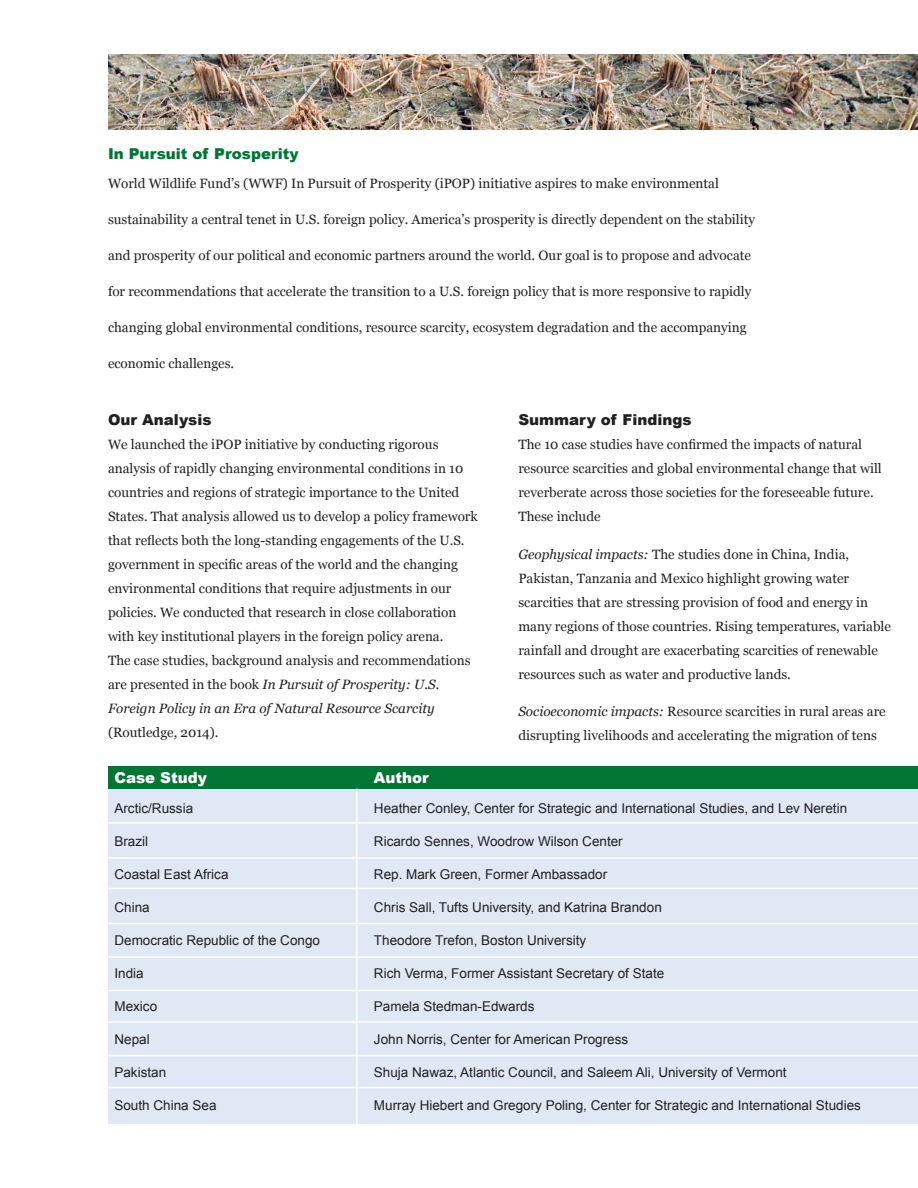
<style>
.page{position:relative;width:918px;height:1188px;background:#fff}
.page>*{position:absolute;margin:0;border:0;box-sizing:border-box;transform-origin:0 0}
.t1{font:900 15px "Arial";color:#231f20}
.t2{font:900 15px "Arial";color:#007534}
.t3{font:900 15px "Arial";color:#fff}
.t4{font:13.5px/24px "Georgia";color:#231f20}
.t5{font:13.5px "Arial";color:#231f20}
.s1{font-style:italic}
</style>
<div class="page">
<div style="left:108px;top:778px;width:810px;height:345px;background:#dfe8f4"></div>
<img style="left:108px;top:54px;width:810px;height:75px">
<div style="left:108px;top:766px;width:810px;height:23px;background:#007534"></div>
<hr style="left:102px;top:822px;width:816px;height:2px;background:#fff">
<hr style="left:102px;top:857px;width:816px;height:2px;background:#fff">
<hr style="left:102px;top:888px;width:816px;height:1px;background:#fff">
<hr style="left:102px;top:923px;width:816px;height:1px;background:#fff">
<hr style="left:102px;top:956px;width:816px;height:2px;background:#fff">
<hr style="left:102px;top:990px;width:816px;height:1px;background:#fff">
<hr style="left:102px;top:1021px;width:816px;height:2px;background:#fff">
<hr style="left:102px;top:1055px;width:816px;height:1px;background:#fff">
<hr style="left:102px;top:1087px;width:816px;height:1px;background:#fff">
<hr style="left:356px;top:789px;width:2px;height:342px;background:#fff">
<p class="t2" style="left:108px;top:143px;width:192px">In Pursuit of Prosperity</p>
<p class="t4" style="left:108px;top:171px;width:612px">World Wildlife Fund’s (WWF) In Pursuit of Prosperity (iPOP) initiative aspires to make environmental</p>
<p class="t4" style="left:108px;top:207px;width:649px">sustainability a central tenet in U.S. foreign policy. America’s prosperity is directly dependent on the stability</p>
<p class="t4" style="left:108px;top:243px;width:644px">and prosperity of our political and economic partners around the world. Our goal is to propose and advocate</p>
<p class="t4" style="left:108px;top:279px;width:645px">for recommendations that accelerate the transition to a U.S. foreign policy that is more responsive to rapidly</p>
<p class="t4" style="left:108px;top:315px;width:640px">changing global environmental conditions, resource scarcity, ecosystem degradation and the accompanying</p>
<p class="t4" style="left:108px;top:351px;width:128px">economic challenges.</p>
<p class="t1" style="left:108px;top:409px;width:105px">Our Analysis</p>
<p class="t4" style="left:108px;top:432px;width:371px">We launched the iPOP initiative by conducting rigorous analysis of rapidly changing environmental conditions in 10 countries and regions of strategic importance to the United States. That analysis allowed us to develop a policy framework that reflects both the long-standing engagements of the U.S. government in specific areas of the world and the changing environmental conditions that require adjustments in our policies. We conducted that research in close collaboration with key institutional players in the foreign policy arena.<br>The case studies, background analysis and recommendations are presented in the book <span class="s1">In Pursuit of Prosperity: U.S.<br>Foreign Policy in an Era of Natural Resource Scarcity</span></p>
<p class="t4" style="left:108px;top:720px;width:112px">(Routledge, 2014).</p>
<p class="t3" style="left:114px;top:767px;width:94px">Case Study</p>
<p class="t3" style="left:374px;top:767px;width:56px">Author</p>
<p class="t5" style="left:114px;top:799px;width:80px">Arctic/Russia</p>
<p class="t5" style="left:374px;top:799px;width:475px">Heather Conley, Center for Strategic and International Studies, and Lev Neretin</p>
<p class="t5" style="left:114px;top:832px;width:35px">Brazil</p>
<p class="t5" style="left:374px;top:832px;width:250px">Ricardo Sennes, Woodrow Wilson Center</p>
<p class="t5" style="left:114px;top:865px;width:116px">Coastal East Africa</p>
<p class="t5" style="left:374px;top:865px;width:235px">Rep. Mark Green, Former Ambassador</p>
<p class="t5" style="left:114px;top:898px;width:37px">China</p>
<p class="t5" style="left:374px;top:898px;width:289px">Chris Sall, Tufts University, and Katrina Brandon</p>
<p class="t5" style="left:114px;top:931px;width:207px">Democratic Republic of the Congo</p>
<p class="t5" style="left:374px;top:931px;width:214px">Theodore Trefon, Boston University</p>
<p class="t5" style="left:114px;top:964px;width:31px">India</p>
<p class="t5" style="left:374px;top:964px;width:292px">Rich Verma, Former Assistant Secretary of State</p>
<p class="t5" style="left:114px;top:997px;width:44px">Mexico</p>
<p class="t5" style="left:374px;top:997px;width:162px">Pamela Stedman-Edwards</p>
<p class="t5" style="left:114px;top:1030px;width:37px">Nepal</p>
<p class="t5" style="left:374px;top:1030px;width:256px">John Norris, Center for American Progress</p>
<p class="t5" style="left:114px;top:1063px;width:53px">Pakistan</p>
<p class="t5" style="left:374px;top:1063px;width:414px">Shuja Nawaz, Atlantic Council, and Saleem Ali, University of Vermont</p>
<p class="t5" style="left:114px;top:1096px;width:104px">South China Sea</p>
<p class="t5" style="left:374px;top:1096px;width:488px">Murray Hiebert and Gregory Poling, Center for Strategic and International Studies</p>
<p class="t1" style="left:518px;top:409px;width:175px">Summary of Findings</p>
<p class="t4" style="left:518px;top:432px;width:365px">The 10 case studies have confirmed the impacts of natural resource scarcities and global environmental change that will reverberate across those societies for the foreseeable future.<br>These include</p>
<p class="t4" style="left:518px;top:541px;width:374px"><span class="s1">Geophysical impacts:</span> The studies done in China, India, Pakistan, Tanzania and Mexico highlight growing water scarcities that are stressing provision of food and energy in many regions of those countries. Rising temperatures, variable rainfall and drought are exacerbating scarcities of renewable resources such as water and productive lands.</p>
<p class="t4" style="left:518px;top:699px;width:369px"><span class="s1">Socioeconomic impacts:</span> Resource scarcities in rural areas are disrupting livelihoods and accelerating the migration of tens</p>
</div>
